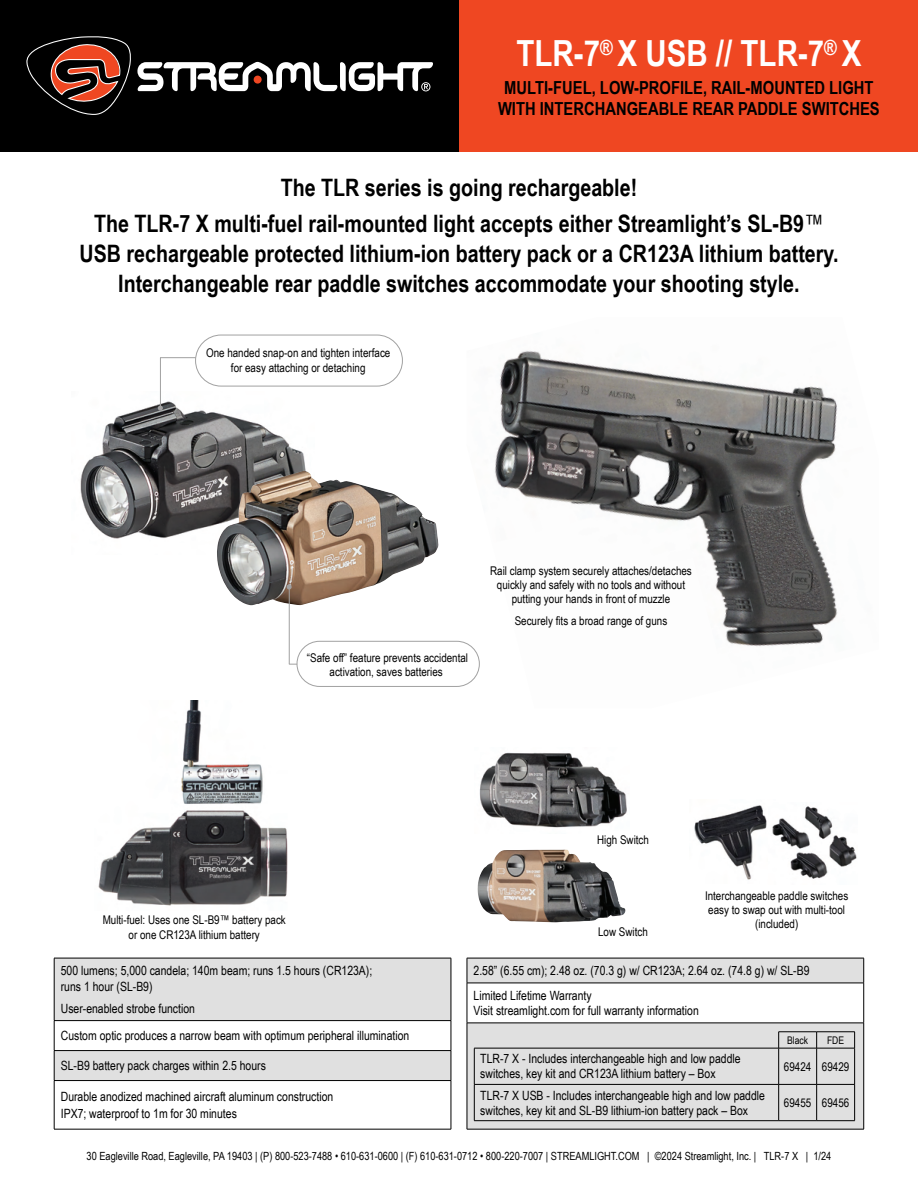
<style>
.page{position:relative;width:918px;height:1188px;background:#fff}
.page>*{position:absolute;margin:0;border:0;box-sizing:border-box;transform-origin:0 0}
.t1{font:700 36px "Arial Narrow";color:#fff}
.t2{font:700 24px/36.8px "Arial Narrow";color:#000;text-align:center}
.t3{font:700 18px/21px "Arial Narrow";color:#000;text-align:center}
.t4{font:12.75px/15px "Arial Narrow";color:#000}
.t5{font:12px/14.4px "Arial Narrow";color:#000;text-align:center}
.t6{font:11.25px "Arial Narrow";color:#000}
.t7{font:10.5px "Arial Narrow";color:#000}
.s1{font-weight:400}
</style>
<div class="page">
<img style="left:479px;top:752px;width:148px;height:76px">
<div style="left:459px;top:0;width:459px;height:151px;background:#ef4722"></div>
<div style="left:0;top:0;width:459px;height:151px;background:#000"></div>
<svg style="left:26px;top:36px;width:407px;height:79px"></svg>
<svg style="left:55px;top:959px;width:396px;height:121px;fill:#e0e0e0"></svg>
<hr style="left:54px;top:1080px;width:397px;height:1px;background:#000">
<hr style="left:54px;top:1081px;width:1px;height:48px;background:#000">
<hr style="left:451px;top:1081px;width:1px;height:48px;background:#000">
<hr style="left:54px;top:1129px;width:397px;height:1px;background:#000">
<hr style="left:54px;top:958px;width:397px;height:1px;background:#000">
<hr style="left:54px;top:958px;width:1px;height:62px;background:#000">
<hr style="left:451px;top:958px;width:1px;height:62px;background:#000">
<hr style="left:54px;top:1020px;width:397px;height:1px;background:#000">
<hr style="left:54px;top:1050px;width:397px;height:1px;background:#000">
<svg style="left:54px;top:1021px;width:1px;height:59px"></svg>
<svg style="left:451px;top:1021px;width:1px;height:59px"></svg>
<svg style="left:468px;top:959px;width:395px;height:170px;fill:#e0e0e0"></svg>
<hr style="left:467px;top:958px;width:397px;height:1px;background:#000">
<svg style="left:467px;top:958px;width:1px;height:25px"></svg>
<svg style="left:863px;top:958px;width:1px;height:25px"></svg>
<hr style="left:467px;top:983px;width:397px;height:1px;background:#000">
<hr style="left:467px;top:983px;width:1px;height:40px;background:#000">
<hr style="left:863px;top:983px;width:1px;height:40px;background:#000">
<hr style="left:467px;top:1023px;width:397px;height:1px;background:#000">
<hr style="left:467px;top:1023px;width:1px;height:106px;background:#000">
<hr style="left:863px;top:1023px;width:1px;height:106px;background:#000">
<hr style="left:467px;top:1129px;width:397px;height:1px;background:#000">
<img style="left:467px;top:351px;width:371px;height:334px">
<img style="left:477px;top:850px;width:149px;height:72px">
<img style="left:80px;top:401px;width:226px;height:138px">
<img style="left:217px;top:471px;width:222px;height:134px">
<img style="left:694px;top:805px;width:73px;height:75px">
<img style="left:772px;top:806px;width:85px;height:73px">
<img style="left:98px;top:700px;width:190px;height:206px">
<hr style="left:778px;top:1032px;width:39px;height:1px;background:#000">
<svg style="left:778px;top:1032px;width:1px;height:16px"></svg>
<hr style="left:817px;top:1032px;width:38px;height:1px;background:#000">
<svg style="left:816px;top:1032px;width:1px;height:16px"></svg>
<svg style="left:854px;top:1032px;width:1px;height:16px"></svg>
<hr style="left:474px;top:1048px;width:305px;height:1px;background:#000">
<hr style="left:474px;top:1048px;width:1px;height:36px;background:#000">
<hr style="left:779px;top:1048px;width:38px;height:1px;background:#000">
<hr style="left:778px;top:1048px;width:1px;height:36px;background:#000">
<hr style="left:817px;top:1048px;width:38px;height:1px;background:#000">
<hr style="left:816px;top:1048px;width:1px;height:36px;background:#000">
<hr style="left:854px;top:1048px;width:1px;height:36px;background:#000">
<hr style="left:474px;top:1084px;width:305px;height:1px;background:#000">
<hr style="left:474px;top:1085px;width:1px;height:36px;background:#000">
<hr style="left:779px;top:1084px;width:38px;height:1px;background:#000">
<hr style="left:778px;top:1085px;width:1px;height:36px;background:#000">
<hr style="left:817px;top:1084px;width:38px;height:1px;background:#000">
<hr style="left:816px;top:1085px;width:1px;height:36px;background:#000">
<hr style="left:854px;top:1085px;width:1px;height:36px;background:#000">
<hr style="left:474px;top:1120px;width:305px;height:1px;background:#000">
<hr style="left:779px;top:1120px;width:38px;height:1px;background:#000">
<hr style="left:817px;top:1120px;width:38px;height:1px;background:#000">
<svg style="left:158px;top:406px;width:5px;height:5px"></svg>
<hr style="left:160px;top:358px;width:1px;height:49px;background:#a1a1a1">
<hr style="left:160px;top:357px;width:54px;height:1px;background:#a1a1a1">
<svg style="left:287px;top:584px;width:5px;height:5px"></svg>
<hr style="left:289px;top:588px;width:1px;height:76px;background:#a1a1a1">
<hr style="left:289px;top:664px;width:54px;height:1px;background:#a1a1a1">
<div style="left:196px;top:335px;width:206px;height:51px;background:#fff;border-radius:26px"></div>
<div style="left:195px;top:335px;width:208px;height:51px;border:1px solid #a1a1a1;border-radius:26px"></div>
<div style="left:297px;top:641px;width:182px;height:45px;background:#fff;border-radius:23px"></div>
<div style="left:297px;top:641px;width:183px;height:46px;border:1px solid #a1a1a1;border-radius:23px"></div>
<h1 class="t1" style="left:516px;top:27px;width:346px">TLR-7<sup>®</sup> X USB // TLR-7<sup>®</sup> X</h1>
<h3 class="t3" style="left:498px;top:77px;width:383px">MULTI-FUEL, LOW-PROFILE, RAIL-MOUNTED LIGHT<br>WITH INTERCHANGEABLE REAR PADDLE SWITCHES</h3>
<h2 class="t2" style="left:94px;top:168px;width:731px">The TLR series is going rechargeable!<br>The TLR-7 X multi-fuel rail-mounted light accepts either Streamlight’s SL-B9<span class="s1">™</span></h2>
<h2 class="t2" style="left:80px;top:238px;width:760px;line-height:30px">USB rechargeable protected lithium-ion battery pack or a CR123A lithium battery.<br>Interchangeable rear paddle switches accommodate your shooting style.</h2>
<p class="t5" style="left:206px;top:345px;width:186px">One handed snap-on and tighten interface for easy attaching or detaching</p>
<p class="t5" style="left:307px;top:650px;width:163px">“Safe off” feature prevents accidental activation, saves batteries</p>
<p class="t5" style="left:490px;top:563px;width:203px">Rail clamp system securely attaches/detaches quickly and safely with no tools and without putting your hands in front of muzzle</p>
<p class="t5" style="left:515px;top:613px;width:154px">Securely fits a broad range of guns</p>
<p class="t5" style="left:103px;top:912px;width:185px">Multi-fuel: Uses one SL-B9™ battery pack or one CR123A lithium battery</p>
<p class="t5" style="left:597px;top:832px;width:53px">High Switch</p>
<p class="t5" style="left:598px;top:925px;width:51px">Low Switch</p>
<p class="t5" style="left:705px;top:888px;width:145px">Interchangeable paddle switches easy to swap out with multi-tool (included)</p>
<p class="t4" style="left:61px;top:963px;width:313px">500 lumens; 5,000 candela; 140m beam; runs 1.5 hours (CR123A); runs 1 hour (SL-B9)</p>
<p class="t4" style="left:61px;top:994px;width:350px;line-height:27.6px">User-enabled strobe function<br>Custom optic produces a narrow beam with optimum peripheral illumination</p>
<p class="t4" style="left:61px;top:1058px;width:207px">SL-B9 battery pack charges within 2.5 hours</p>
<p class="t4" style="left:61px;top:1087px;width:274px;line-height:17.9px">Durable anodized machined aircraft aluminum construction<br>IPX7; waterproof to 1m for 30 minutes</p>
<p class="t4" style="left:474px;top:958px;width:337px;line-height:24.8px">2.58” (6.55 cm); 2.48 oz. (70.3 g) w/ CR123A; 2.64 oz. (74.8 g) w/ SL-B9<br>Limited Lifetime Warranty</p>
<p class="t4" style="left:474px;top:1003px;width:227px">Visit streamlight.com for full warranty information</p>
<p class="t7" style="left:787px;top:1032px;width:23px">Black</p>
<p class="t7" style="left:827px;top:1032px;width:19px">FDE</p>
<p class="t4" style="left:480px;top:1051px;width:262px">TLR-7 X - Includes interchangeable high and low paddle switches, key kit and CR123A lithium battery – Box</p>
<p class="t5" style="left:784px;top:1059px;width:67px">69424 69429</p>
<p class="t4" style="left:480px;top:1087px;width:286px">TLR-7 X USB - Includes interchangeable high and low paddle switches, key kit and SL-B9 lithium-ion battery pack – Box</p>
<p class="t5" style="left:784px;top:1095px;width:67px">69455 69456</p>
<p class="t6" style="left:87px;top:1148px;width:746px">30 Eagleville Road, Eagleville, PA 19403 | (P) 800-523-7488 • 610-631-0600 | (F) 610-631-0712 • 800-220-7007 | STREAMLIGHT.COM | ©2024 Streamlight, Inc. | TLR-7 X | 1/24</p>
</div>
